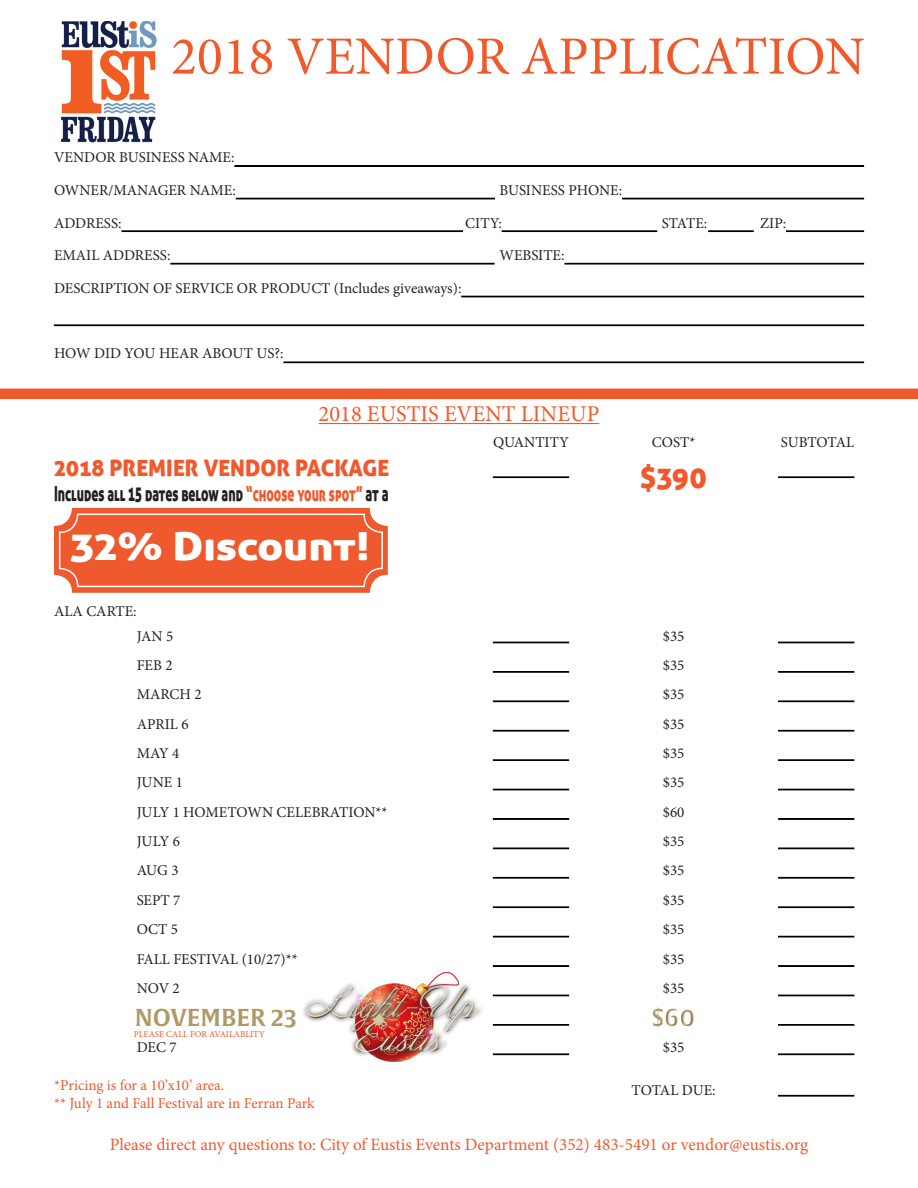
<style>
.page{position:relative;width:918px;height:1188px;background:#fff}
.page>*{position:absolute;margin:0;border:0;box-sizing:border-box;transform-origin:0 0}
.t1{font:53.85px "Minion Pro";color:#f1592b}
.t2{font:38.55px "Aller Display";color:#fff;scale:1.16 1}
.t3{font:29.25px "Aller Display";color:#f1592c}
.t4{font:24px "Alverata Sb";color:#af9965}
.t5{font:24px "Alverata Sb";color:#aa9963}
.t6{font:22.5px "Aller Display";color:#f1592c}
.t7{font:22.5px "Minion Pro";color:#f1592b}
.t8{font:20.55px "Aller Display";color:#231f20;scale:.63 1}
.t9{font:17.25px "Minion Pro";color:#f1592c}
.t10{font:15px "Minion Pro";color:#231f20}
.t11{font:15px "Minion Pro";letter-spacing:-.005em;color:#f1592c}
.t12{font:9px "Minion Pro";color:#f1592c}
.s1{color:#ee592d}
.s2{font-size:21px}
</style>
<div class="page">
<img style="left:61px;top:21px;width:96px;height:122px">
<div style="left:0;top:389px;width:918px;height:10px;background:#f1592b"></div>
<hr style="left:319px;top:423px;width:280px;height:1px;background:#f1592b">
<div style="left:234px;top:165px;width:630px;height:2px;border:1px solid #000"></div>
<div style="left:236px;top:198px;width:259px;height:1px;border:1px solid #000"></div>
<div style="left:622px;top:198px;width:242px;height:1px;border:1px solid #000"></div>
<div style="left:122px;top:230px;width:341px;height:2px;border:1px solid #000"></div>
<div style="left:502px;top:230px;width:155px;height:2px;border:1px solid #000"></div>
<div style="left:708px;top:230px;width:46px;height:2px;border:1px solid #000"></div>
<div style="left:786px;top:230px;width:78px;height:2px;border:1px solid #000"></div>
<div style="left:54px;top:325px;width:810px;height:1px;border:1px solid #000"></div>
<div style="left:170px;top:263px;width:324px;height:1px;border:1px solid #000"></div>
<div style="left:565px;top:263px;width:299px;height:1px;border:1px solid #000"></div>
<div style="left:461px;top:296px;width:403px;height:1px;border:1px solid #000"></div>
<div style="left:284px;top:362px;width:580px;height:1px;border:1px solid #000"></div>
<div style="left:493px;top:642px;width:76px;height:1px;border:1px solid #000"></div>
<div style="left:493px;top:818px;width:76px;height:2px;border:1px solid #000"></div>
<div style="left:493px;top:730px;width:76px;height:1px;border:1px solid #000"></div>
<div style="left:493px;top:671px;width:76px;height:2px;border:1px solid #000"></div>
<div style="left:493px;top:701px;width:76px;height:1px;border:1px solid #000"></div>
<div style="left:493px;top:759px;width:76px;height:2px;border:1px solid #000"></div>
<div style="left:493px;top:789px;width:76px;height:1px;border:1px solid #000"></div>
<div style="left:493px;top:848px;width:76px;height:1px;border:1px solid #000"></div>
<div style="left:493px;top:877px;width:76px;height:2px;border:1px solid #000"></div>
<div style="left:493px;top:906px;width:76px;height:2px;border:1px solid #000"></div>
<div style="left:493px;top:936px;width:76px;height:1px;border:1px solid #000"></div>
<div style="left:493px;top:965px;width:76px;height:2px;border:1px solid #000"></div>
<div style="left:493px;top:995px;width:76px;height:1px;border:1px solid #000"></div>
<div style="left:493px;top:1054px;width:76px;height:1px;border:1px solid #000"></div>
<div style="left:493px;top:1024px;width:76px;height:2px;border:1px solid #000"></div>
<div style="left:493px;top:476px;width:76px;height:2px;border:1px solid #000"></div>
<div style="left:778px;top:642px;width:76px;height:1px;border:1px solid #000"></div>
<div style="left:778px;top:818px;width:76px;height:2px;border:1px solid #000"></div>
<div style="left:778px;top:730px;width:76px;height:1px;border:1px solid #000"></div>
<div style="left:778px;top:671px;width:76px;height:2px;border:1px solid #000"></div>
<div style="left:778px;top:701px;width:76px;height:1px;border:1px solid #000"></div>
<div style="left:778px;top:759px;width:76px;height:2px;border:1px solid #000"></div>
<div style="left:778px;top:789px;width:76px;height:1px;border:1px solid #000"></div>
<div style="left:778px;top:848px;width:76px;height:1px;border:1px solid #000"></div>
<div style="left:778px;top:877px;width:76px;height:2px;border:1px solid #000"></div>
<div style="left:778px;top:906px;width:76px;height:2px;border:1px solid #000"></div>
<div style="left:778px;top:936px;width:76px;height:1px;border:1px solid #000"></div>
<div style="left:778px;top:965px;width:76px;height:2px;border:1px solid #000"></div>
<div style="left:778px;top:995px;width:76px;height:1px;border:1px solid #000"></div>
<div style="left:778px;top:1054px;width:76px;height:1px;border:1px solid #000"></div>
<div style="left:778px;top:1024px;width:76px;height:2px;border:1px solid #000"></div>
<div style="left:778px;top:1095px;width:76px;height:1px;border:1px solid #000"></div>
<div style="left:778px;top:476px;width:76px;height:2px;border:1px solid #000"></div>
<div style="left:54px;top:508px;width:334px;height:85px;background:#ee592d;border-radius:18px"></div>
<div style="left:59px;top:514px;width:324px;height:73px;border:2px solid #fff;border-radius:18px"></div>
<img style="left:433px;top:971px;width:25px;height:8px">
<div style="left:276px;top:979px;width:277px;height:89px;background:#fff"></div>
<div style="left:304px;top:984px;width:179px;height:68px;background:#fff;opacity:.75"></div>
<div style="left:305px;top:986px;width:178px;height:69px;background:#231f20;opacity:.75"></div>
<img style="left:339px;top:983px;width:44px;height:37px">
<img style="left:409px;top:1010px;width:44px;height:44px">
<div style="left:645px;top:1002px;width:49px;height:34px;background:#580d11;opacity:.75"></div>
<p class="t1" style="left:171px;top:20px;width:695px">2018 VENDOR APPLICATION</p>
<p class="t10" style="left:54px;top:147px;width:182px">VENDOR BUSINESS NAME:</p>
<p class="t10" style="left:54px;top:180px;width:183px">OWNER/MANAGER NAME:</p>
<p class="t10" style="left:499px;top:180px;width:124px">BUSINESS PHONE:</p>
<p class="t10" style="left:54px;top:213px;width:69px">ADDRESS:</p>
<p class="t10" style="left:465px;top:213px;width:38px">CITY:</p>
<p class="t10" style="left:662px;top:213px;width:47px">STATE:</p>
<p class="t10" style="left:760px;top:213px;width:27px">ZIP:</p>
<p class="t10" style="left:54px;top:245px;width:118px">EMAIL ADDRESS:</p>
<p class="t10" style="left:499px;top:245px;width:67px">WEBSITE:</p>
<p class="t10" style="left:54px;top:278px;width:409px">DESCRIPTION OF SERVICE OR PRODUCT (Includes giveaways):</p>
<p class="t10" style="left:54px;top:343px;width:231px">HOW DID YOU HEAR ABOUT US?:</p>
<p class="t7" style="left:319px;top:399px;width:282px">2018 EUSTIS EVENT LINEUP</p>
<p class="t6" style="left:54px;top:453px;width:337px">2018 PREMIER VENDOR PACKAGE</p>
<p class="t8" style="left:54px;top:480px;width:533px">Includes all 15 dates below and <span class="s1">“choose your spot”</span> <span class="s2">at a</span></p>
<p class="t10" style="left:493px;top:432px;width:77px">QUANTITY</p>
<p class="t10" style="left:781px;top:432px;width:75px">SUBTOTAL</p>
<p class="t10" style="left:652px;top:432px;width:45px">COST*</p>
<p class="t3" style="left:640px;top:459px;width:69px">$390</p>
<p class="t2" style="left:71px;top:521px;width:259px">32% Discount!</p>
<p class="t10" style="left:54px;top:602px;width:84px">ALA CARTE:</p>
<p class="t10" style="left:137px;top:626px;width:38px">JAN 5</p>
<p class="t10" style="left:663px;top:626px;width:23px">$35</p>
<p class="t10" style="left:137px;top:655px;width:37px">FEB 2</p>
<p class="t10" style="left:137px;top:684px;width:66px">MARCH 2</p>
<p class="t10" style="left:663px;top:655px;width:23px">$35</p>
<p class="t10" style="left:663px;top:684px;width:23px">$35</p>
<p class="t10" style="left:137px;top:714px;width:53px">APRIL 6</p>
<p class="t10" style="left:663px;top:714px;width:23px">$35</p>
<p class="t10" style="left:137px;top:743px;width:44px">MAY 4</p>
<p class="t10" style="left:137px;top:773px;width:48px">JUNE 1</p>
<p class="t10" style="left:663px;top:743px;width:23px">$35</p>
<p class="t10" style="left:663px;top:773px;width:23px">$35</p>
<p class="t10" style="left:137px;top:802px;width:253px">JULY 1 HOMETOWN CELEBRATION**</p>
<p class="t10" style="left:663px;top:802px;width:23px">$60</p>
<p class="t10" style="left:137px;top:831px;width:45px">JULY 6</p>
<p class="t10" style="left:137px;top:861px;width:43px">AUG 3</p>
<p class="t10" style="left:137px;top:890px;width:45px">SEPT 7</p>
<p class="t10" style="left:137px;top:919px;width:43px">OCT 5</p>
<p class="t10" style="left:137px;top:949px;width:163px">FALL FESTIVAL (10/27)**</p>
<p class="t10" style="left:137px;top:978px;width:45px">NOV 2</p>
<p class="t10" style="left:663px;top:831px;width:23px">$35</p>
<p class="t10" style="left:663px;top:861px;width:23px">$35</p>
<p class="t10" style="left:663px;top:890px;width:23px">$35</p>
<p class="t10" style="left:663px;top:919px;width:23px">$35</p>
<p class="t10" style="left:663px;top:949px;width:23px">$35</p>
<p class="t10" style="left:663px;top:978px;width:23px">$35</p>
<p class="t4" style="left:135px;top:1003px;width:164px">NOVEMBER 23</p>
<p class="t12" style="left:134px;top:1028px;width:133px">PLEASE CALL FOR AVAILABLITY</p>
<h3 class="t5" style="left:652px;top:1003px;width:45px">$60</h3>
<p class="t10" style="left:663px;top:1037px;width:23px">$35</p>
<p class="t10" style="left:632px;top:1080px;width:86px">TOTAL DUE:</p>
<p class="t10" style="left:137px;top:1037px;width:41px">DEC 7</p>
<p class="t11" style="left:54px;top:1075px;width:172px">*Pricing is for a 10’x10’ area.</p>
<p class="t11" style="left:54px;top:1093px;width:262px">** July 1 and Fall Festival are in Ferran Park</p>
<p class="t9" style="left:110px;top:1132px;width:700px">Please direct any questions to: City of Eustis Events Department (352) 483-5491 or vendor@eustis.org</p>
</div>
